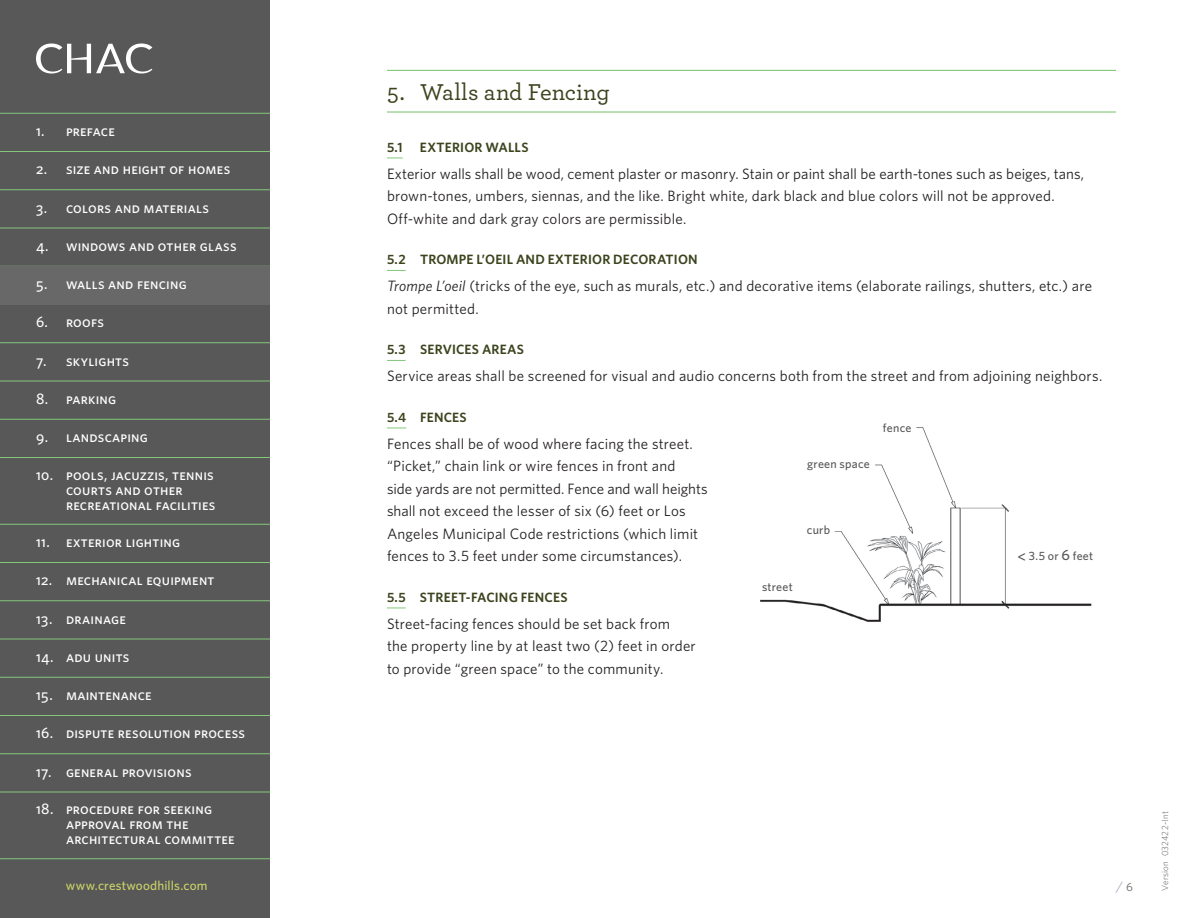
<style>
.page{position:relative;width:1188px;height:918px;background:#fff}
.page>*{position:absolute;margin:0;border:0;box-sizing:border-box;transform-origin:0 0}
.title_with_rules{font:500 24px "Archer";letter-spacing:-.005em;color:#3c441e}
.body{font:15px/22.5px "Whitney";letter-spacing:.01em;color:#231f20}
.menu{font:15px/15px "Whitney Medium SC";letter-spacing:.015em;color:#fff}
.subhead_CAPS{font:600 13.5px "Whitney";letter-spacing:.015em;color:#3c441e}
.t1{font:13.5px "Whitney";color:#b1a5c1}
.t2{font:500 13.2px "Whitney";letter-spacing:.01em;color:#cad367}
.image_text{font:500 12px "Whitney";letter-spacing:.02em;color:#585859}
.t3{font:300 9px "Whitney";letter-spacing:.025em;color:#58595b}
.s1{font-style:italic}
.s2{font-size:15px}
.s3{font-size:12px;color:#696868}
</style>
<div class="page">
<div style="left:0;top:0;width:270px;height:918px;background:#585859"></div>
<hr style="left:0;top:113px;width:270px;height:1px;background:#84c77b">
<hr style="left:0;top:151px;width:270px;height:1px;background:#84c77b">
<hr style="left:0;top:189px;width:270px;height:1px;background:#84c77b">
<hr style="left:0;top:228px;width:270px;height:1px;background:#84c77b">
<hr style="left:0;top:304px;width:270px;height:1px;background:#84c77b">
<hr style="left:0;top:342px;width:270px;height:1px;background:#84c77b">
<hr style="left:0;top:381px;width:270px;height:1px;background:#84c77b">
<hr style="left:0;top:419px;width:270px;height:1px;background:#84c77b">
<hr style="left:0;top:457px;width:270px;height:1px;background:#84c77b">
<hr style="left:0;top:524px;width:270px;height:1px;background:#84c77b">
<hr style="left:0;top:562px;width:270px;height:1px;background:#84c77b">
<hr style="left:0;top:600px;width:270px;height:1px;background:#84c77b">
<hr style="left:0;top:639px;width:270px;height:1px;background:#84c77b">
<hr style="left:0;top:677px;width:270px;height:1px;background:#84c77b">
<hr style="left:0;top:715px;width:270px;height:1px;background:#84c77b">
<hr style="left:0;top:753px;width:270px;height:1px;background:#84c77b">
<hr style="left:0;top:792px;width:270px;height:1px;background:#84c77b">
<hr style="left:0;top:858px;width:270px;height:1px;background:#84c77b">
<img style="left:760px;top:427px;width:332px;height:195px">
<div style="left:879px;top:417px;width:36px;height:20px;background:#fff"></div>
<div style="left:780px;top:521px;width:50px;height:18px;background:#fff"></div>
<div style="left:752px;top:578px;width:51px;height:18px;background:#fff"></div>
<div style="left:789px;top:454px;width:81px;height:18px;background:#fff"></div>
<div style="left:1017px;top:543px;width:99px;height:22px;background:#fff"></div>
<svg style="left:36px;top:43px;width:116px;height:30px"></svg>
<div style="left:0;top:266px;width:270px;height:38px;background:#696868"></div>
<hr style="left:387px;top:70px;width:729px;height:1px;background:#84c77b">
<hr style="left:387px;top:111px;width:729px;height:2px;background:#84c77b">
<svg style="left:387px;top:158px;width:16px;height:1px"></svg>
<svg style="left:387px;top:270px;width:19px;height:1px"></svg>
<svg style="left:387px;top:360px;width:19px;height:1px"></svg>
<svg style="left:387px;top:428px;width:19px;height:1px"></svg>
<svg style="left:387px;top:608px;width:19px;height:1px"></svg>
<p class="menu" style="left:36px;top:123px;width:81px">1. preface</p>
<p class="menu" style="left:36px;top:161px;width:196px">2. size and height of homes</p>
<p class="menu" style="left:36px;top:200px;width:174px">3. colors and materials</p>
<p class="menu" style="left:36px;top:238px;width:202px">4. windows and other glass</p>
<p class="menu" style="left:36px;top:276px;width:152px">5. walls and fencing</p>
<p class="menu" style="left:36px;top:314px;width:70px">6. roofs</p>
<p class="menu" style="left:36px;top:353px;width:95px">7. skylights</p>
<p class="menu" style="left:36px;top:391px;width:82px">8. parking</p>
<p class="menu" style="left:36px;top:429px;width:113px">9. landscaping</p>
<p class="menu" style="left:66px;top:467px;width:151px;text-indent:-30px">10. pools, jacuzzis, tennis courts and other recreational facilities</p>
<p class="menu" style="left:36px;top:534px;width:146px">11. exterior lighting</p>
<p class="menu" style="left:36px;top:572px;width:180px">12. mechanical equipment</p>
<p class="menu" style="left:36px;top:611px;width:91px">13. drainage</p>
<p class="menu" style="left:36px;top:649px;width:95px">14. adu units</p>
<p class="menu" style="left:36px;top:687px;width:117px">15. maintenance</p>
<p class="menu" style="left:36px;top:725px;width:211px">16. dispute resolution process</p>
<p class="menu" style="left:36px;top:764px;width:157px">17. general provisions</p>
<p class="menu" style="left:66px;top:801px;width:170px;text-indent:-30px">18. procedure for seeking approval from the architectural committee</p>
<p class="t2" style="left:66px;top:878px;width:143px">www.crestwoodhills.com</p>
<p class="title_with_rules" style="left:387px;top:75px;width:224px">5. Walls and Fencing</p>
<p class="subhead_CAPS" style="left:387px;top:139px;width:17px">5.1</p>
<p class="subhead_CAPS" style="left:420px;top:139px;width:110px">EXTERIOR WALLS</p>
<p class="body" style="left:387px;top:162px;width:699px">Exterior walls shall be wood, cement plaster or masonry. Stain or paint shall be earth-tones such as beiges, tans, brown-tones, umbers, siennas, and the like. Bright white, dark black and blue colors will not be approved.<br>Off-white and dark gray colors are permissible.</p>
<p class="subhead_CAPS" style="left:387px;top:252px;width:312px">5.2 TROMPE L’OEIL AND EXTERIOR DECORATION</p>
<p class="body" style="left:387px;top:275px;width:707px"><span class="s1">Trompe L’oeil</span> (tricks of the eye, such as murals, etc.) and decorative items (elaborate railings, shutters, etc.) are not permitted.</p>
<p class="subhead_CAPS" style="left:387px;top:342px;width:139px">5.3 SERVICES AREAS</p>
<p class="body" style="left:387px;top:365px;width:717px">Service areas shall be screened for visual and audio concerns both from the street and from adjoining neighbors.</p>
<p class="subhead_CAPS" style="left:387px;top:409px;width:81px">5.4 FENCES</p>
<p class="body" style="left:387px;top:432px;width:322px">Fences shall be of wood where facing the street. “Picket,” chain link or wire fences in front and<br>side yards are not permitted. Fence and wall heights shall not exceed the lesser of six (6) feet or Los Angeles Municipal Code restrictions (which limit fences to 3.5 feet under some circumstances).</p>
<p class="subhead_CAPS" style="left:387px;top:589px;width:182px">5.5 STREET-FACING FENCES</p>
<p class="body" style="left:387px;top:612px;width:310px">Street-facing fences should be set back from<br>the property line by at least two (2) feet in order to provide “green space” to the community.</p>
<p class="image_text" style="left:883px;top:420px;width:30px">fence</p>
<p class="image_text" style="left:807px;top:456px;width:64px">green space</p>
<p class="image_text" style="left:807px;top:523px;width:25px">curb</p>
<p class="image_text" style="left:1018px;top:549px;width:77px"><span class="s2">&lt;</span> 3.5 or <span class="s2">6</span> feet</p>
<p class="image_text" style="left:762px;top:580px;width:32px">street</p>
<p class="t1" style="left:1116px;top:878px;width:19px">/ <span class="s3">6</span></p>
<p class="t3" style="left:1160px;top:891px;width:81px;rotate:-90deg">Version 032422-Int</p>
</div>
